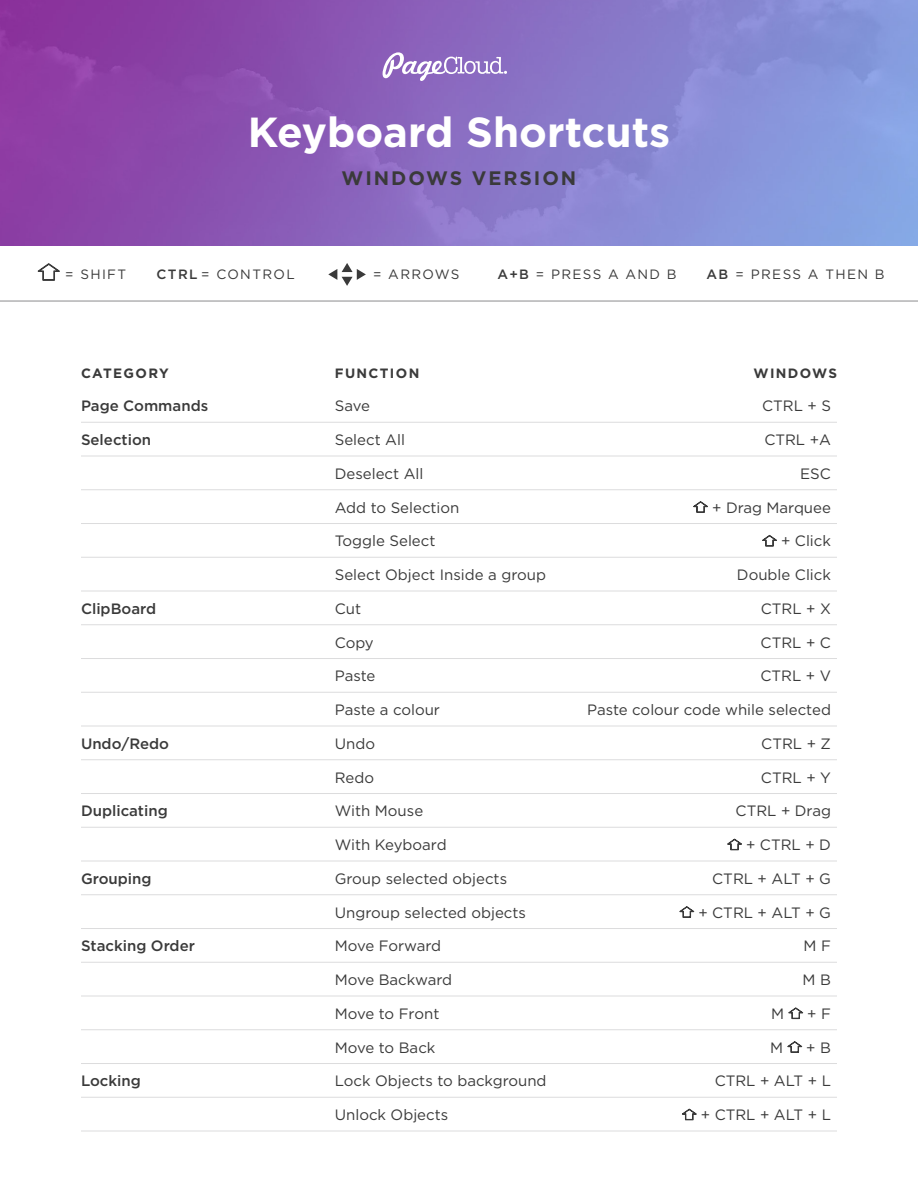
<style>
.page{position:relative;width:918px;height:1188px;background:#fff}
.page>*{position:absolute;margin:0;border:0;box-sizing:border-box;transform-origin:0 0}
.t1{font:700 42px "Gotham";color:#fff}
.t2{font:700 19.5px "Gotham";letter-spacing:.1em;color:#3a3a3a}
.Paragraph_Style_1{font:15px "Gotham";color:#3a3a3a}
.Paragraph_Style_1-2{font:500 15px "Gotham";color:#3a3a3a}
.t3{font:13.5px "Gotham";letter-spacing:.1em;color:#3a3a3a}
.t4{font:700 13.5px "Gotham";letter-spacing:.1em;color:#3a3a3a}
.t5{font:500 13.5px "Gotham";color:#3a3a3a}
.s1{font-weight:500}
</style>
<div class="page">
<img style="left:0;top:0;width:918px;height:245px">
<svg style="left:383px;top:52px;width:124px;height:29px"></svg>
<svg style="left:328px;top:263px;width:38px;height:23px"></svg>
<svg style="left:37px;top:263px;width:23px;height:18px"></svg>
<hr style="left:0;top:301px;width:918px;height:1px;background:#8b8c8d">
<hr style="left:81px;top:422px;width:756px;height:1px;background:#dcdcdd">
<hr style="left:81px;top:456px;width:756px;height:1px;background:#dcdcdd">
<hr style="left:81px;top:490px;width:756px;height:1px;background:#dcdcdd">
<hr style="left:81px;top:523px;width:756px;height:1px;background:#dcdcdd">
<hr style="left:81px;top:557px;width:756px;height:1px;background:#dcdcdd">
<hr style="left:81px;top:591px;width:756px;height:1px;background:#dcdcdd">
<hr style="left:81px;top:625px;width:756px;height:1px;background:#dcdcdd">
<hr style="left:81px;top:658px;width:756px;height:1px;background:#dcdcdd">
<hr style="left:81px;top:692px;width:756px;height:1px;background:#dcdcdd">
<hr style="left:81px;top:726px;width:756px;height:1px;background:#dcdcdd">
<hr style="left:81px;top:760px;width:756px;height:1px;background:#dcdcdd">
<hr style="left:81px;top:793px;width:756px;height:1px;background:#dcdcdd">
<hr style="left:81px;top:827px;width:756px;height:1px;background:#dcdcdd">
<hr style="left:81px;top:861px;width:756px;height:1px;background:#dcdcdd">
<hr style="left:81px;top:895px;width:756px;height:1px;background:#dcdcdd">
<hr style="left:81px;top:928px;width:756px;height:1px;background:#dcdcdd">
<hr style="left:81px;top:962px;width:756px;height:1px;background:#dcdcdd">
<hr style="left:81px;top:996px;width:756px;height:1px;background:#dcdcdd">
<hr style="left:81px;top:1030px;width:756px;height:1px;background:#dcdcdd">
<hr style="left:81px;top:1063px;width:756px;height:1px;background:#dcdcdd">
<hr style="left:81px;top:1097px;width:756px;height:1px;background:#dcdcdd">
<hr style="left:81px;top:1131px;width:756px;height:1px;background:#dcdcdd">
<svg style="left:693px;top:501px;width:15px;height:12px"></svg>
<svg style="left:762px;top:535px;width:15px;height:11px"></svg>
<svg style="left:727px;top:839px;width:15px;height:11px"></svg>
<svg style="left:680px;top:906px;width:14px;height:12px"></svg>
<svg style="left:789px;top:1007px;width:14px;height:12px"></svg>
<svg style="left:788px;top:1041px;width:14px;height:12px"></svg>
<svg style="left:682px;top:1109px;width:15px;height:11px"></svg>
<p class="t1" style="left:248px;top:104px;width:424px">Keyboard Shortcuts</p>
<p class="t2" style="left:342px;top:165px;width:236px">WINDOWS VERSION</p>
<p class="t3" style="left:65px;top:265px;width:63px">= SHIFT</p>
<p class="t3" style="left:157px;top:265px;width:140px"><span class="s1">CTRL</span> = CONTROL</p>
<p class="t3" style="left:373px;top:265px;width:88px">= ARROWS</p>
<p class="t5" style="left:497px;top:265px;width:33px">A+B</p>
<p class="t3" style="left:536px;top:265px;width:142px">= PRESS A AND B</p>
<p class="t5" style="left:706px;top:265px;width:23px">AB</p>
<p class="t3" style="left:736px;top:265px;width:150px">= PRESS A THEN B</p>
<p class="t4" style="left:81px;top:364px;width:89px">CATEGORY</p>
<p class="t4" style="left:335px;top:364px;width:86px">FUNCTION</p>
<p class="t4" style="left:754px;top:364px;width:85px">WINDOWS</p>
<p class="Paragraph_Style_1-2" style="left:81px;top:396px;width:129px">Page Commands</p>
<p class="Paragraph_Style_1" style="left:335px;top:396px;width:37px">Save</p>
<p class="Paragraph_Style_1" style="left:762px;top:396px;width:70px">CTRL + S</p>
<p class="Paragraph_Style_1-2" style="left:81px;top:430px;width:72px">Selection</p>
<p class="Paragraph_Style_1" style="left:335px;top:430px;width:72px">Select All</p>
<p class="Paragraph_Style_1" style="left:764px;top:430px;width:68px">CTRL +A</p>
<p class="Paragraph_Style_1" style="left:335px;top:464px;width:90px">Deselect All</p>
<p class="Paragraph_Style_1" style="left:800px;top:464px;width:32px">ESC</p>
<p class="Paragraph_Style_1" style="left:335px;top:498px;width:126px">Add to Selection</p>
<p class="Paragraph_Style_1" style="left:712px;top:498px;width:120px">+ Drag Marquee</p>
<p class="Paragraph_Style_1" style="left:335px;top:531px;width:102px">Toggle Select</p>
<p class="Paragraph_Style_1" style="left:781px;top:531px;width:51px">+ Click</p>
<p class="Paragraph_Style_1" style="left:335px;top:565px;width:213px">Select Object Inside a group</p>
<p class="Paragraph_Style_1" style="left:737px;top:565px;width:96px">Double Click</p>
<p class="Paragraph_Style_1-2" style="left:81px;top:599px;width:77px">ClipBoard</p>
<p class="Paragraph_Style_1" style="left:335px;top:599px;width:28px">Cut</p>
<p class="Paragraph_Style_1" style="left:761px;top:599px;width:72px">CTRL + X</p>
<p class="Paragraph_Style_1" style="left:335px;top:633px;width:41px">Copy</p>
<p class="Paragraph_Style_1" style="left:761px;top:633px;width:72px">CTRL + C</p>
<p class="Paragraph_Style_1" style="left:335px;top:666px;width:42px">Paste</p>
<p class="Paragraph_Style_1" style="left:760px;top:666px;width:72px">CTRL + V</p>
<p class="Paragraph_Style_1" style="left:335px;top:700px;width:107px">Paste a colour</p>
<p class="Paragraph_Style_1" style="left:587px;top:700px;width:245px">Paste colour code while selected</p>
<p class="Paragraph_Style_1-2" style="left:81px;top:734px;width:90px">Undo/Redo</p>
<p class="Paragraph_Style_1" style="left:335px;top:734px;width:42px">Undo</p>
<p class="Paragraph_Style_1" style="left:761px;top:734px;width:71px">CTRL + Z</p>
<p class="Paragraph_Style_1" style="left:335px;top:768px;width:41px">Redo</p>
<p class="Paragraph_Style_1" style="left:761px;top:768px;width:72px">CTRL + Y</p>
<p class="Paragraph_Style_1-2" style="left:81px;top:801px;width:88px">Duplicating</p>
<p class="Paragraph_Style_1" style="left:335px;top:801px;width:90px">With Mouse</p>
<p class="Paragraph_Style_1" style="left:736px;top:801px;width:97px">CTRL + Drag</p>
<p class="Paragraph_Style_1" style="left:335px;top:835px;width:113px">With Keyboard</p>
<p class="Paragraph_Style_1" style="left:746px;top:835px;width:86px">+ CTRL + D</p>
<p class="Paragraph_Style_1-2" style="left:81px;top:869px;width:72px">Grouping</p>
<p class="Paragraph_Style_1" style="left:335px;top:869px;width:174px">Group selected objects</p>
<p class="Paragraph_Style_1" style="left:712px;top:869px;width:120px">CTRL + ALT + G</p>
<p class="Paragraph_Style_1" style="left:335px;top:903px;width:193px">Ungroup selected objects</p>
<p class="Paragraph_Style_1" style="left:698px;top:903px;width:134px">+ CTRL + ALT + G</p>
<p class="Paragraph_Style_1-2" style="left:81px;top:936px;width:115px">Stacking Order</p>
<p class="Paragraph_Style_1" style="left:335px;top:936px;width:108px">Move Forward</p>
<p class="Paragraph_Style_1" style="left:804px;top:936px;width:29px">M F</p>
<p class="Paragraph_Style_1" style="left:335px;top:970px;width:119px">Move Backward</p>
<p class="Paragraph_Style_1" style="left:803px;top:970px;width:30px">M B</p>
<p class="Paragraph_Style_1" style="left:335px;top:1004px;width:106px">Move to Front</p>
<p class="Paragraph_Style_1" style="left:771px;top:1004px;width:15px">M</p>
<p class="Paragraph_Style_1" style="left:807px;top:1004px;width:25px">+ F</p>
<p class="Paragraph_Style_1" style="left:335px;top:1038px;width:102px">Move to Back</p>
<p class="Paragraph_Style_1" style="left:770px;top:1038px;width:15px">M</p>
<p class="Paragraph_Style_1" style="left:806px;top:1038px;width:26px">+ B</p>
<p class="Paragraph_Style_1-2" style="left:81px;top:1071px;width:61px">Locking</p>
<p class="Paragraph_Style_1" style="left:335px;top:1071px;width:213px">Lock Objects to background</p>
<p class="Paragraph_Style_1" style="left:715px;top:1071px;width:118px">CTRL + ALT + L</p>
<p class="Paragraph_Style_1" style="left:335px;top:1105px;width:115px">Unlock Objects</p>
<p class="Paragraph_Style_1" style="left:701px;top:1105px;width:132px">+ CTRL + ALT + L</p>
</div>
